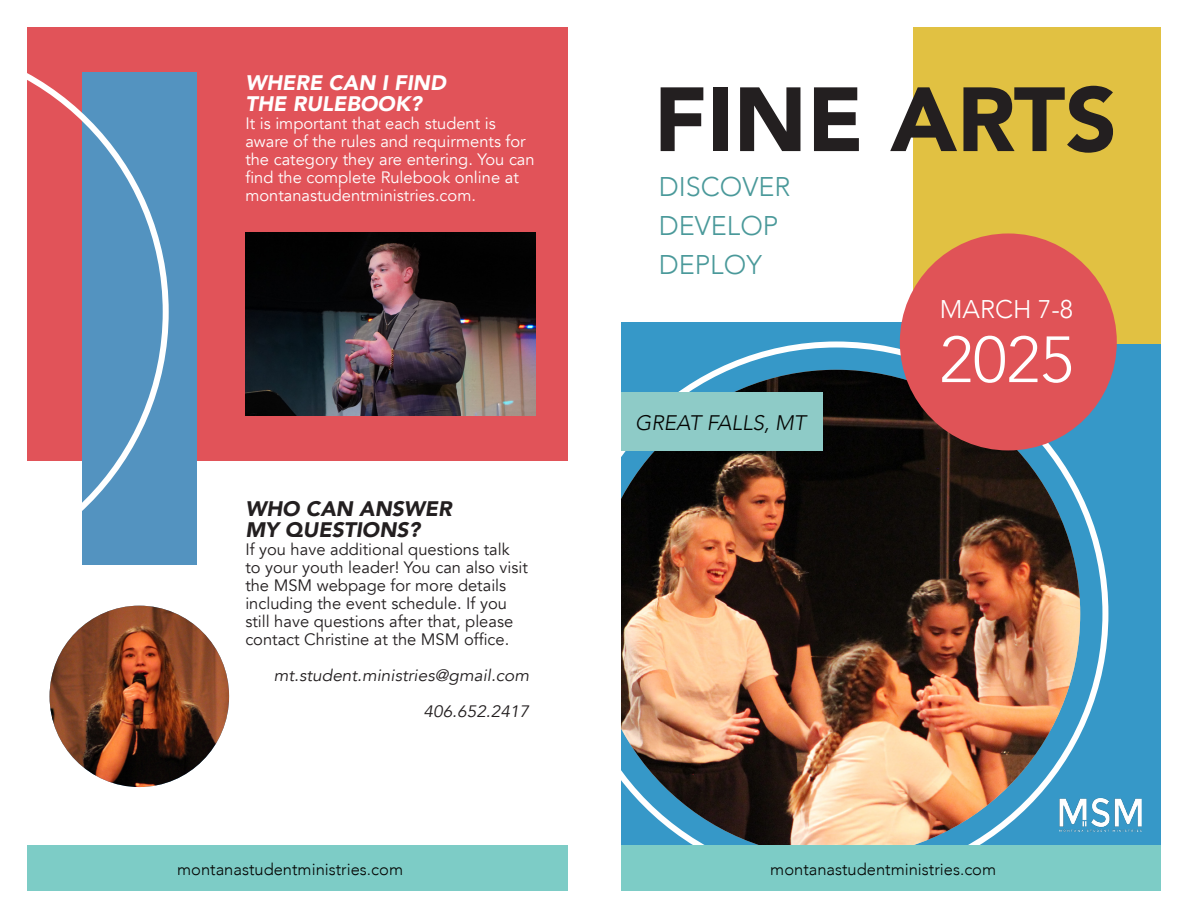
<style>
.page{position:relative;width:1188px;height:918px;background:#fff}
.page>*{position:absolute;margin:0;border:0;box-sizing:border-box;transform-origin:0 0}
.t1{font:900 90px "Avenir";color:#231f20}
.Sub_Header_-_Centered{font:300 64.5px "Avenir";color:#fff}
.Body_-_Left_Aligned{font:300 27px "Avenir";color:#4a999a}
.Sub_Header_-_Centered-2{font:300 25.5px "Avenir";color:#fff}
.Body_-_Left_Aligned-2{font:italic 900 21px "Avenir";color:#fff}
.Body_-_Left_Aligned-3{font:italic 900 21px "Avenir";color:#231f20}
.Sub_Header_-_Centered-3{font:italic 300 21px "Avenir";color:#040503}
.Body_-_Left_Aligned-4{font:16.5px/18px "Avenir";color:#231f20}
.Body_-_Left_Aligned-5{font:16.5px/18px "Avenir";color:#fff}
.Body_-_Centre_Aligned{font:300 16.5px "Avenir";color:#040503}
.Body_-_Left_Aligned-6{font:italic 16.5px "Avenir";color:#231f20;scale:1.05 1}
</style>
<div class="page">
<div style="left:621px;top:322px;width:540px;height:569px;background:#3698c8"></div>
<div style="left:913px;top:27px;width:248px;height:317px;background:#e1c142"></div>
<img style="left:592px;top:370px;width:488px;height:488px;border-radius:244px">
<div style="left:900px;top:233px;width:217px;height:217px;background:#e05357;border-radius:50%"></div>
<div style="left:621px;top:845px;width:540px;height:46px;background:#7dccc6"></div>
<div style="left:621px;top:392px;width:202px;height:59px;background:#8ecbc7"></div>
<img style="left:1059px;top:798px;width:83px;height:34px">
<div style="left:582px;top:382px;width:38px;height:407px;background:#fff"></div>
<div style="left:27px;top:27px;width:541px;height:433px;background:#e15359"></div>
<img style="left:50px;top:606px;width:179px;height:181px">
<div style="left:82px;top:72px;width:115px;height:492px;background:#5393c0"></div>
<img style="left:245px;top:232px;width:291px;height:184px">
<div style="left:27px;top:845px;width:541px;height:46px;background:#7dccc6"></div>
<svg style="left:27px;top:73px;width:142px;height:492px"></svg>
<p class="Body_-_Left_Aligned-2" style="left:245px;top:65px;width:202px">WHERE CAN I FIND</p>
<p class="Body_-_Left_Aligned-2" style="left:245px;top:86px;width:178px">THE RULEBOOK?</p>
<p class="Body_-_Left_Aligned-5" style="left:245px;top:115px;width:291px">It is important that each student is aware of the rules and requirments for the category they are entering. You can find the complete Rulebook online at montanastudentministries.com.</p>
<p class="Body_-_Left_Aligned-3" style="left:245px;top:492px;width:208px">WHO CAN ANSWER</p>
<p class="Body_-_Left_Aligned-3" style="left:245px;top:513px;width:176px">MY QUESTIONS?</p>
<p class="Body_-_Left_Aligned-4" style="left:245px;top:541px;width:284px">If you have additional questions talk to your youth leader! You can also visit the MSM webpage for more details including the event schedule. If you still have questions after that, please contact Christine at the MSM office.</p>
<p class="Body_-_Left_Aligned-6" style="left:274px;top:666px;width:245px">mt.student.ministries@gmail.com</p>
<p class="Body_-_Left_Aligned-6" style="left:423px;top:702px;width:102px">406.652.2417</p>
<p class="Body_-_Centre_Aligned" style="left:177px;top:859px;width:227px">montanastudentministries.com</p>
<p class="t1" style="left:654px;top:43px;width:465px">FINE ARTS</p>
<p class="Body_-_Left_Aligned" style="left:659px;top:170px;width:133px">DISCOVER</p>
<p class="Body_-_Left_Aligned" style="left:659px;top:209px;width:121px">DEVELOP</p>
<p class="Body_-_Left_Aligned" style="left:659px;top:248px;width:105px">DEPLOY</p>
<p class="Sub_Header_-_Centered-3" style="left:635px;top:410px;width:172px">GREAT FALLS, MT</p>
<p class="Sub_Header_-_Centered-2" style="left:940px;top:294px;width:135px">MARCH 7-8</p>
<p class="Sub_Header_-_Centered" style="left:940px;top:322px;width:136px">2025</p>
<p class="Body_-_Centre_Aligned" style="left:770px;top:859px;width:227px">montanastudentministries.com</p>
</div>
